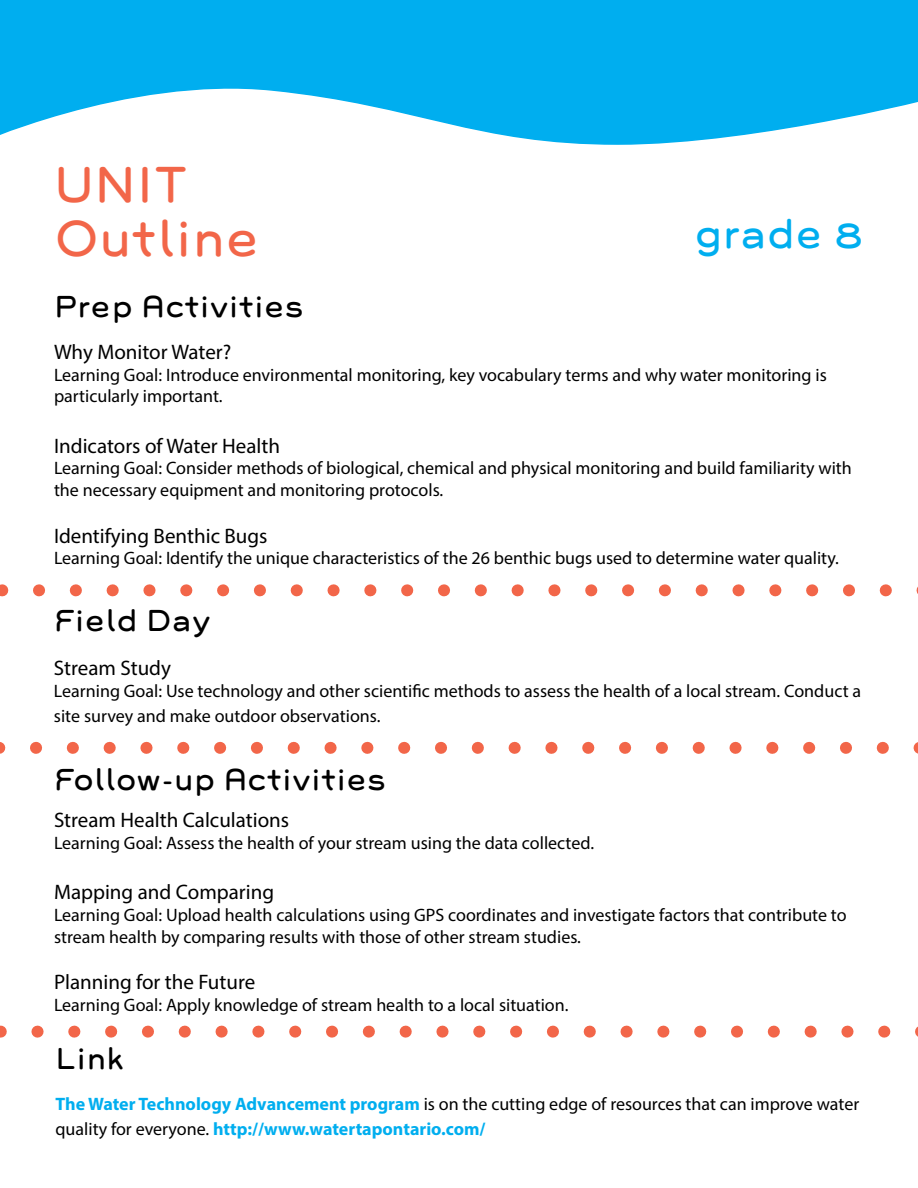
<style>
.page{position:relative;width:918px;height:1188px;background:#fff}
.page>*{position:absolute;margin:0;border:0;box-sizing:border-box;transform-origin:0 0}
.t1{font:45px/54px "Grover";color:#f26649}
.t2{font:36px "Grover";color:#00aeef}
.t3{font:27px "Grover";color:#000}
.t4{font:21px "Myriad Pro";color:#000}
.t5{font:18px/21.6px "Myriad Pro";color:#000}
.t6{font:700 18px/25.2px "Myriad Pro";color:#00aeef}
.s1{font-weight:400;color:#000}
</style>
<div class="page">
<svg style="left:0;top:0;width:918px;height:145px"></svg>
<svg style="left:0;top:584px;width:918px;height:12px"></svg>
<svg style="left:0;top:742px;width:918px;height:12px"></svg>
<svg style="left:0;top:1026px;width:918px;height:12px"></svg>
<h1 class="t1" style="left:54px;top:158px;width:208px">UNIT<br>Outline</h1>
<h3 class="t3" style="left:54px;top:288px;width:251px">Prep Activities</h3>
<p class="t4" style="left:54px;top:339px;width:179px">Why Monitor Water?</p>
<p class="t5" style="left:54px;top:364px;width:774px">Learning Goal: Introduce environmental monitoring, key vocabulary terms and why water monitoring is particularly important.</p>
<p class="t4" style="left:54px;top:433px;width:228px">Indicators of Water Health</p>
<p class="t5" style="left:54px;top:457px;width:799px">Learning Goal: Consider methods of biological, chemical and physical monitoring and build familiarity with the necessary equipment and monitoring protocols.</p>
<p class="t4" style="left:54px;top:523px;width:215px">Identifying Benthic Bugs</p>
<p class="t5" style="left:54px;top:547px;width:786px">Learning Goal: Identify the unique characteristics of the 26 benthic bugs used to determine water quality.</p>
<h2 class="t2" style="left:695px;top:210px;width:171px">grade 8</h2>
<h3 class="t3" style="left:54px;top:602px;width:158px">Field Day</h3>
<p class="t4" style="left:54px;top:655px;width:119px">Stream Study</p>
<p class="t5" style="left:54px;top:678px;width:809px;line-height:25.2px">Learning Goal: Use technology and other scientific methods to assess the health of a local stream. Conduct a site survey and make outdoor observations.</p>
<h3 class="t3" style="left:54px;top:761px;width:334px">Follow-up Activities</h3>
<p class="t4" style="left:54px;top:807px;width:237px">Stream Health Calculations</p>
<p class="t5" style="left:54px;top:832px;width:542px">Learning Goal: Assess the health of your stream using the data collected.</p>
<p class="t4" style="left:54px;top:879px;width:222px">Mapping and Comparing</p>
<p class="t5" style="left:54px;top:904px;width:794px">Learning Goal: Upload health calculations using GPS coordinates and investigate factors that contribute to stream health by comparing results with those of other stream studies.</p>
<p class="t4" style="left:54px;top:969px;width:203px">Planning for the Future</p>
<p class="t5" style="left:54px;top:994px;width:516px">Learning Goal: Apply knowledge of stream health to a local situation.</p>
<h3 class="t3" style="left:55px;top:1041px;width:71px">Link</h3>
<p class="t6" style="left:55px;top:1090px;width:805px">The Water Technology Advancement program <span class="s1">is on the cutting edge of resources that can improve water quality for everyone.</span> http://www.watertapontario.com/</p>
</div>
